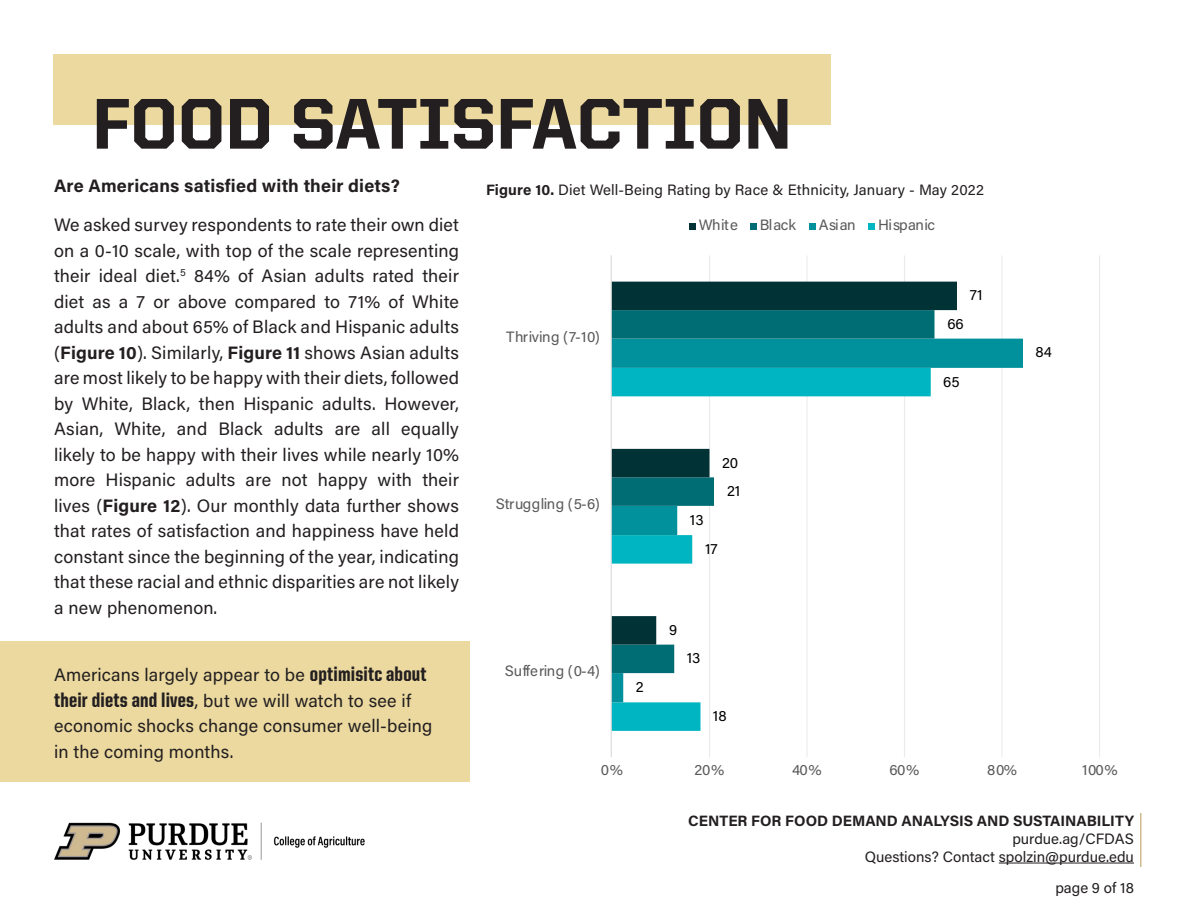
<style>
.page{position:relative;width:1188px;height:918px;background:#fff}
.page>*{position:absolute;margin:0;border:0;box-sizing:border-box;transform-origin:0 0}
.t1{font:800 72px "United Sans Reg";color:#231f20}
.t2{font:18px/25.5px "Acumin Pro";letter-spacing:.01em;color:#231f20;text-align:justify}
.t3{font:700 18px "Acumin Pro";letter-spacing:.01em;color:#231f20}
.t4{font:15px/18px "Acumin Pro";letter-spacing:.005em;color:#231f20;text-align:right}
.t5{font:15px "Acumin Pro";letter-spacing:-.005em;color:#595959}
.t6{font:700 15px "Acumin Pro";letter-spacing:-.005em;color:#231f20}
.t7{font:15px "Acumin Pro";color:#000}
.t8{font:15px "Acumin Pro";letter-spacing:.025em;color:#595959}
.t9{font:15px "Acumin Pro";letter-spacing:-.03em;color:#595959}
.s1{font-weight:700}
.s2{font-family:"United Sans Cond";font-weight:800;font-size:21px}
</style>
<div class="page">
<hr style="left:999px;top:863px;width:135px;height:1px;background:#231f20">
<hr style="left:1140px;top:813px;width:2px;height:54px;background:#cfb991">
<img style="left:54px;top:822px;width:311px;height:38px">
<hr style="left:709px;top:255px;width:1px;height:502px;background:#ebebeb">
<hr style="left:806px;top:255px;width:2px;height:502px;background:#f4f4f4">
<hr style="left:904px;top:255px;width:1px;height:502px;background:#ebebeb">
<hr style="left:1001px;top:255px;width:2px;height:502px;background:#f4f4f4">
<hr style="left:1099px;top:255px;width:1px;height:502px;background:#ebebeb">
<svg style="left:612px;top:702px;width:89px;height:29px;background:#05b6c3"></svg>
<svg style="left:612px;top:339px;width:411px;height:363px"></svg>
<svg style="left:612px;top:645px;width:322px;height:28px"></svg>
<svg style="left:612px;top:282px;width:345px;height:363px"></svg>
<hr style="left:611px;top:255px;width:1px;height:502px;background:#d9d9d9">
<div style="left:689px;top:223px;width:7px;height:7px;background:#003236"></div>
<div style="left:750px;top:223px;width:7px;height:7px;background:#006d75"></div>
<div style="left:809px;top:223px;width:7px;height:7px;background:#00919c"></div>
<div style="left:868px;top:223px;width:7px;height:7px;background:#00b5c2"></div>
<div style="left:0;top:641px;width:469px;height:140px;background:#ebd99f"></div>
<div style="left:53px;top:54px;width:778px;height:71px;background:#ebd99f"></div>
<h1 class="t1" style="left:92px;top:84px;width:701px">FOOD SATISFACTION</h1>
<p class="t3" style="left:54px;top:173px;width:348px">Are Americans satisfied with their diets?</p>
<p class="t2" style="left:54px;top:211px;width:407px">We asked survey respondents to rate their own diet on a 0-10 scale, with top of the scale representing their ideal diet.<sup>5</sup> 84% of Asian adults rated their diet as a 7 or above compared to 71% of White adults and about 65% of Black and Hispanic adults (<span class="s1">Figure 10</span>). Similarly, <span class="s1">Figure 11</span> shows Asian adults are most likely to be happy with their diets, followed by White, Black, then Hispanic adults. However, Asian, White, and Black adults are all equally likely to be happy with their lives while nearly 10% more Hispanic adults are not happy with their lives (<span class="s1">Figure 12</span>). Our monthly data further shows that rates of satisfaction and happiness have held constant since the beginning of the year, indicating that these racial and ethnic disparities are not likely a new phenomenon.</p>
<p class="t2" style="left:54px;top:661px;width:380px;text-align:left">Americans largely appear to be <span class="s2">optimisitc about their diets and lives</span>, but we will watch to see if economic shocks change consumer well-being in the coming months.</p>
<p class="t4" style="left:486px;top:180px;width:500px"><span class="s1">Figure 10.</span> Diet Well-Being Rating by Race &amp; Ethnicity, January - May 2022</p>
<p class="t8" style="left:506px;top:326px;width:95px">Thriving (7-10)</p>
<p class="t5" style="left:496px;top:493px;width:106px">Struggling (5-6)</p>
<p class="t5" style="left:505px;top:660px;width:97px">Suffering (0-4)</p>
<p class="t5" style="left:699px;top:214px;width:41px">White</p>
<p class="t5" style="left:760px;top:214px;width:38px">Black</p>
<p class="t5" style="left:819px;top:214px;width:38px">Asian</p>
<p class="t9" style="left:878px;top:214px;width:59px">Hispanic</p>
<p class="t7" style="left:970px;top:285px;width:14px">71</p>
<p class="t7" style="left:947px;top:313px;width:18px">66</p>
<p class="t7" style="left:943px;top:371px;width:18px">65</p>
<p class="t7" style="left:722px;top:452px;width:18px">20</p>
<p class="t7" style="left:690px;top:509px;width:15px">13</p>
<p class="t7" style="left:705px;top:538px;width:14px">17</p>
<p class="t7" style="left:727px;top:480px;width:15px">21</p>
<p class="t7" style="left:636px;top:676px;width:9px">2</p>
<p class="t7" style="left:669px;top:619px;width:10px">9</p>
<p class="t7" style="left:687px;top:648px;width:15px">13</p>
<p class="t7" style="left:713px;top:705px;width:15px">18</p>
<p class="t7" style="left:1036px;top:342px;width:18px">84</p>
<p class="t5" style="left:601px;top:759px;width:24px">0%</p>
<p class="t5" style="left:695px;top:759px;width:31px">20%</p>
<p class="t5" style="left:792px;top:759px;width:31px">40%</p>
<p class="t5" style="left:890px;top:759px;width:31px">60%</p>
<p class="t5" style="left:987px;top:759px;width:31px">80%</p>
<p class="t5" style="left:1082px;top:759px;width:37px">100%</p>
<p class="t6" style="left:688px;top:810px;width:447px">CENTER FOR FOOD DEMAND ANALYSIS AND SUSTAINABILITY</p>
<p class="t4" style="left:865px;top:829px;width:271px">purdue.ag/CFDAS<br>Questions? Contact spolzin@purdue.edu</p>
<p class="t4" style="left:1055px;top:879px;width:80px">page 9 of 18</p>
</div>
